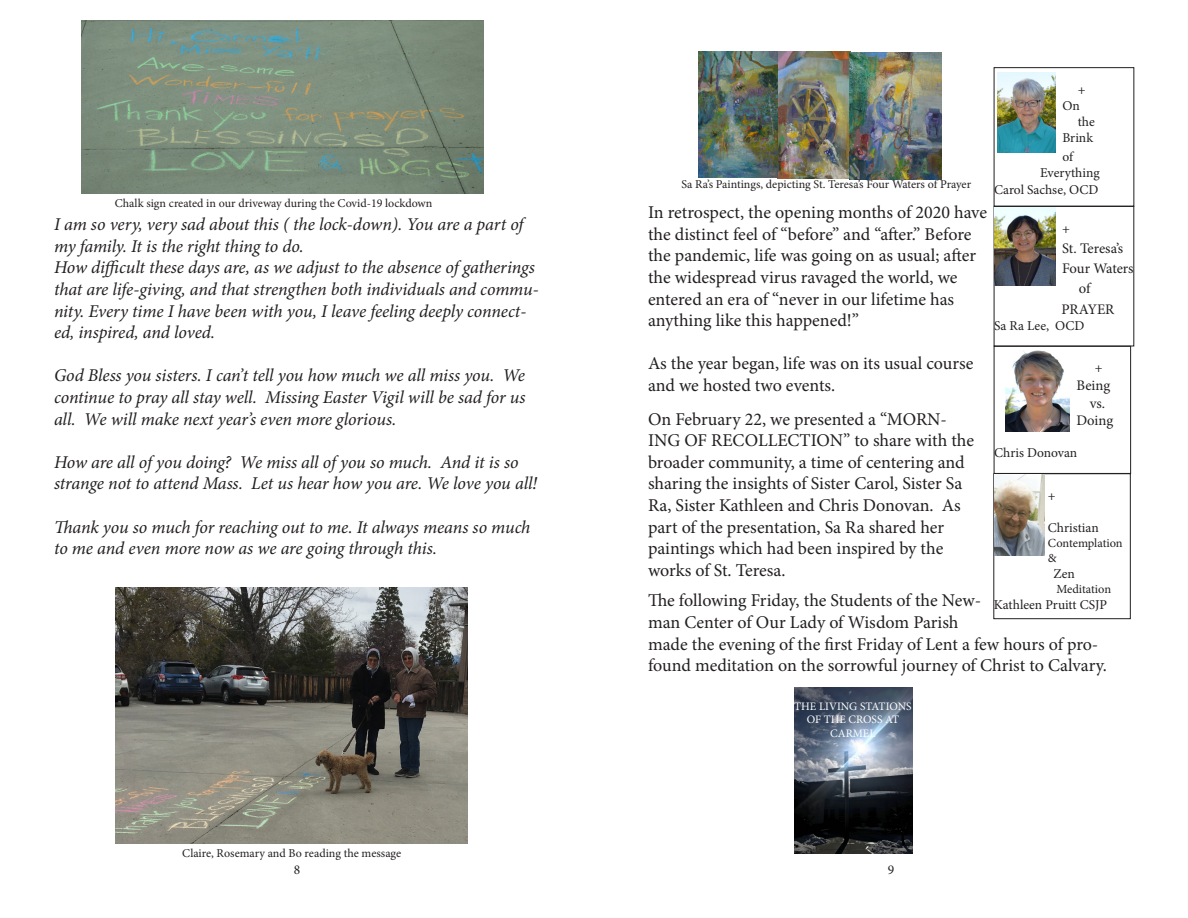
<style>
.page{position:relative;width:1188px;height:918px;background:#fff}
.page>*{position:absolute;margin:0;border:0;box-sizing:border-box;transform-origin:0 0}
.t1{font:18px/21.6px "Minion Pro";letter-spacing:-.005em;color:#231f20}
.t2{font:italic 18px/21.6px "Minion Pro";letter-spacing:-.01em;color:#231f20}
.t3{font:14.7px "Minion Pro";letter-spacing:-.005em;color:#231f20}
.t4{font:13.5px "Minion Pro";color:#231f20}
.t5{font:12.3px "Minion Pro";letter-spacing:-.005em;color:#231f20}
.t6{font:12px "Minion Pro";color:#231f20}
.t7{font:11.4px "Minion Pro";color:#fff}
</style>
<div class="page">
<img style="left:81px;top:20px;width:402px;height:173px">
<img style="left:116px;top:588px;width:352px;height:256px">
<div style="left:994px;top:346px;width:137px;height:128px;border:1px solid #231f20"></div>
<img style="left:995px;top:474px;width:49px;height:82px">
<img style="left:998px;top:72px;width:58px;height:80px">
<div style="left:994px;top:206px;width:140px;height:140px;border:1px solid #231f20"></div>
<img style="left:994px;top:207px;width:61px;height:79px">
<img style="left:1006px;top:347px;width:64px;height:85px">
<img style="left:794px;top:687px;width:118px;height:167px">
<img style="left:778px;top:51px;width:163px;height:128px">
<img style="left:699px;top:51px;width:79px;height:126px">
<p class="t6" style="left:115px;top:196px;width:319px">Chalk sign created in our driveway during the Covid-19 lockdown</p>
<p class="t2" style="left:54px;top:214px;width:471px">I am so very, very sad about this ( the lock-down). You are a part of my family. It is the right thing to do.</p>
<p class="t2" style="left:54px;top:257px;width:486px">How difficult these days are, as we adjust to the absence of gatherings that are life-giving, and that strengthen both individuals and commu&shy;nity. Every time I have been with you, I leave feeling deeply connect&shy;ed, inspired, and loved.</p>
<p class="t2" style="left:54px;top:365px;width:473px;text-align:justify">God Bless you sisters. I can’t tell you how much we all miss you. We continue to pray all stay well. Missing Easter Vigil will be sad for us all. We will make next year’s even more glorious.</p>
<p class="t2" style="left:54px;top:451px;width:485px">How are all of you doing? We miss all of you so much. And it is so strange not to attend Mass. Let us hear how you are. We love you all!</p>
<p class="t2" style="left:54px;top:516px;width:478px">Thank you so much for reaching out to me. It always means so much to me and even more now as we are going through this.</p>
<p class="t6" style="left:182px;top:845px;width:220px">Claire, Rosemary and Bo reading the message</p>
<p class="t4" style="left:1078px;top:80px;width:9px">+</p>
<p class="t4" style="left:1062px;top:97px;width:19px">On</p>
<p class="t4" style="left:1078px;top:113px;width:19px">the</p>
<p class="t4" style="left:1062px;top:129px;width:32px">Brink</p>
<p class="t4" style="left:1062px;top:148px;width:12px">of</p>
<p class="t4" style="left:1040px;top:164px;width:61px">Everything</p>
<p class="t4" style="left:994px;top:180px;width:106px">Carol Sachse, OCD</p>
<p class="t6" style="left:681px;top:176px;width:291px">Sa Ra’s Paintings, depicting St. Teresa’s Four Waters of Prayer</p>
<p class="t1" style="left:648px;top:202px;width:341px">In retrospect, the opening months of 2020 have the distinct feel of “before” and “after.” Before the pandemic, life was going on as usual; after the widespread virus ravaged the world, we entered an era of “never in our lifetime has anything like this happened!”</p>
<p class="t1" style="left:648px;top:353px;width:327px">As the year began, life was on its usual course and we hosted two events.</p>
<p class="t1" style="left:648px;top:408px;width:328px">On February 22, we presented a “MORN-ING OF RECOLLECTION” to share with the broader community, a time of centering and sharing the insights of Sister Carol, Sister Sa Ra, Sister Kathleen and Chris Donovan. As part of the presentation, Sa Ra shared her paintings which had been inspired by the works of St. Teresa.</p>
<p class="t1" style="left:648px;top:590px;width:460px">The following Friday, the Students of the New-<br>man Center of Our Lady of Wisdom Parish<br>made the evening of the first Friday of Lent a few hours of pro&shy;found meditation on the sorrowful journey of Christ to Calvary.</p>
<p class="t4" style="left:1062px;top:219px;width:9px">+</p>
<p class="t3" style="left:1062px;top:238px;width:63px">St. Teresa’s</p>
<p class="t3" style="left:1062px;top:259px;width:73px">Four Waters</p>
<p class="t3" style="left:1079px;top:279px;width:13px">of</p>
<p class="t3" style="left:1061px;top:299px;width:54px">PRAYER</p>
<p class="t4" style="left:994px;top:316px;width:92px">Sa Ra Lee, OCD</p>
<p class="t4" style="left:1095px;top:359px;width:9px">+</p>
<p class="t3" style="left:1076px;top:375px;width:35px">Being</p>
<p class="t3" style="left:1090px;top:393px;width:17px">vs.</p>
<p class="t3" style="left:1076px;top:411px;width:38px">Doing</p>
<p class="t4" style="left:994px;top:444px;width:85px">Chris Donovan</p>
<p class="t4" style="left:1048px;top:487px;width:9px">+</p>
<p class="t4" style="left:1048px;top:519px;width:52px">Christian</p>
<p class="t5" style="left:1048px;top:535px;width:76px">Contemplation</p>
<p class="t5" style="left:1048px;top:550px;width:10px">&amp;</p>
<p class="t4" style="left:1054px;top:565px;width:23px">Zen</p>
<p class="t5" style="left:1056px;top:581px;width:56px">Meditation</p>
<p class="t4" style="left:994px;top:596px;width:115px">Kathleen Pruitt CSJP</p>
<p class="t7" style="left:794px;top:698px;width:119px">THE LIVING STATIONS</p>
<p class="t7" style="left:807px;top:712px;width:94px">OF THE CROSS AT</p>
<p class="t7" style="left:830px;top:726px;width:47px">CARMEL</p>
<p class="t4" style="left:294px;top:860px;width:8px">8</p>
<p class="t4" style="left:888px;top:860px;width:8px">9</p>
</div>
